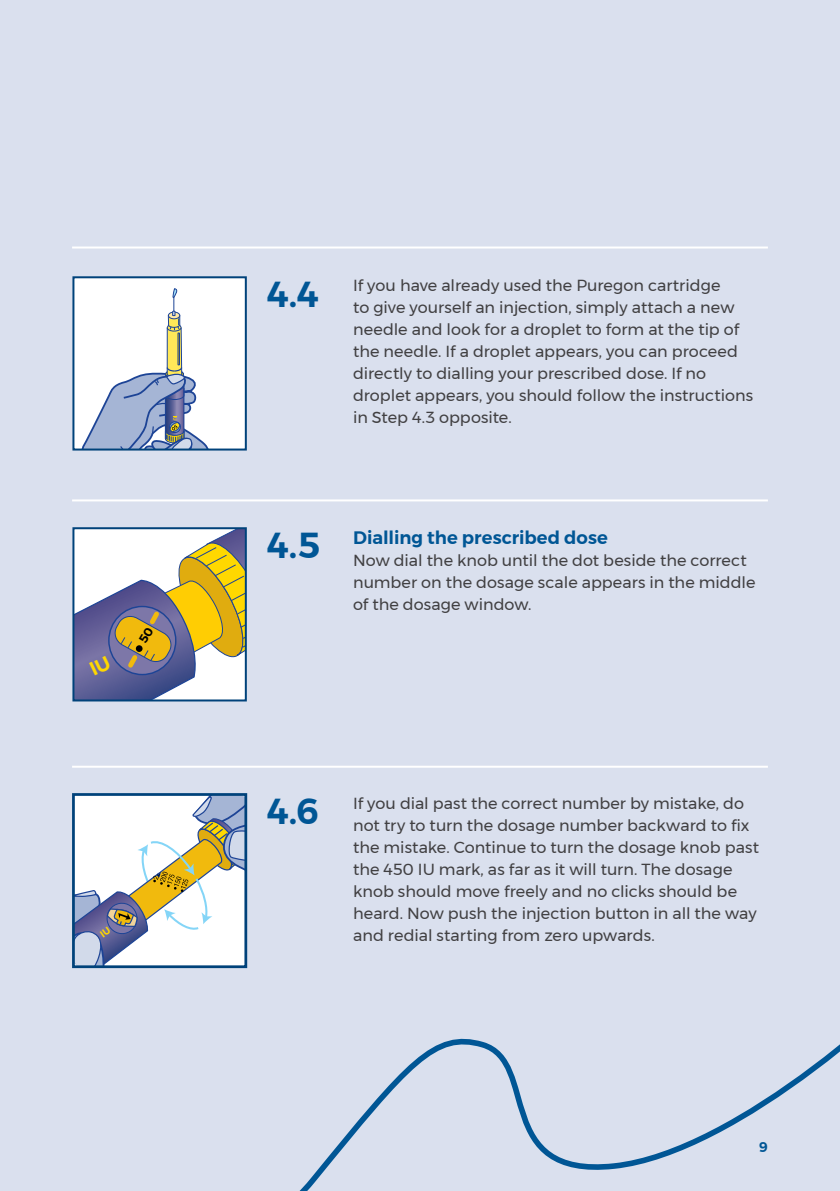
<style>
.page{position:relative;width:840px;height:1191px;background:#fff}
.page>*{position:absolute;margin:0;border:0;box-sizing:border-box;transform-origin:0 0}
.t1{font:600 36px "Montserrat";color:#005695}
.t2{font:600 18px "Montserrat";color:#005695}
.t3{font:16px/22px "Montserrat";color:#414042}
.t4{font:600 14px "Montserrat";color:#005695}
.s1{font-size:36px}
</style>
<div class="page">
<div style="left:0;top:0;width:839px;height:1191px;background:#dae0ee"></div>
<div style="left:73px;top:278px;width:173px;height:171px;background:#fff"></div>
<svg style="left:82px;top:289px;width:126px;height:158px"></svg>
<div style="left:72px;top:276px;width:175px;height:174px;border:2px solid #00427a"></div>
<hr style="left:72px;top:246px;width:695px;height:2px;background:#fff">
<div style="left:72px;top:527px;width:175px;height:174px;border:2px solid #00427a"></div>
<hr style="left:72px;top:499px;width:695px;height:2px;background:#fff">
<hr style="left:72px;top:765px;width:695px;height:2px;background:#fff">
<svg style="left:72px;top:932px;width:767px;height:259px"></svg>
<svg style="left:73px;top:528px;width:173px;height:172px;background:#b7ad96"></svg>
<svg style="left:73px;top:794px;width:173px;height:172px;background:#d4d5cf"></svg>
<h1 class="t1" style="left:267px;top:265px;width:53px">4.4</h1>
<p class="t3" style="left:353px;top:274px;width:401px">If you have already used the Puregon cartridge<br>to give yourself an injection, simply attach a new needle and look for a droplet to form at the tip of the needle. If a droplet appears, you can proceed directly to dialling your prescribed dose. If no droplet appears, you should follow the instructions in Step 4.3 opposite.</p>
<p class="t2" style="left:267px;top:523px;width:342px"><span class="s1">4.5</span> Dialling the prescribed dose</p>
<p class="t3" style="left:353px;top:549px;width:403px">Now dial the knob until the dot beside the correct number on the dosage scale appears in the middle of the dosage window.</p>
<h1 class="t1" style="left:267px;top:782px;width:53px">4.6</h1>
<p class="t3" style="left:353px;top:791px;width:407px">If you dial past the correct number by mistake, do not try to turn the dosage number backward to fix the mistake. Continue to turn the dosage knob past the 450 IU mark, as far as it will turn. The dosage knob should move freely and no clicks should be heard. Now push the injection button in all the way and redial starting from zero upwards.</p>
<p class="t4" style="left:758px;top:1136px;width:10px">9</p>
</div>
